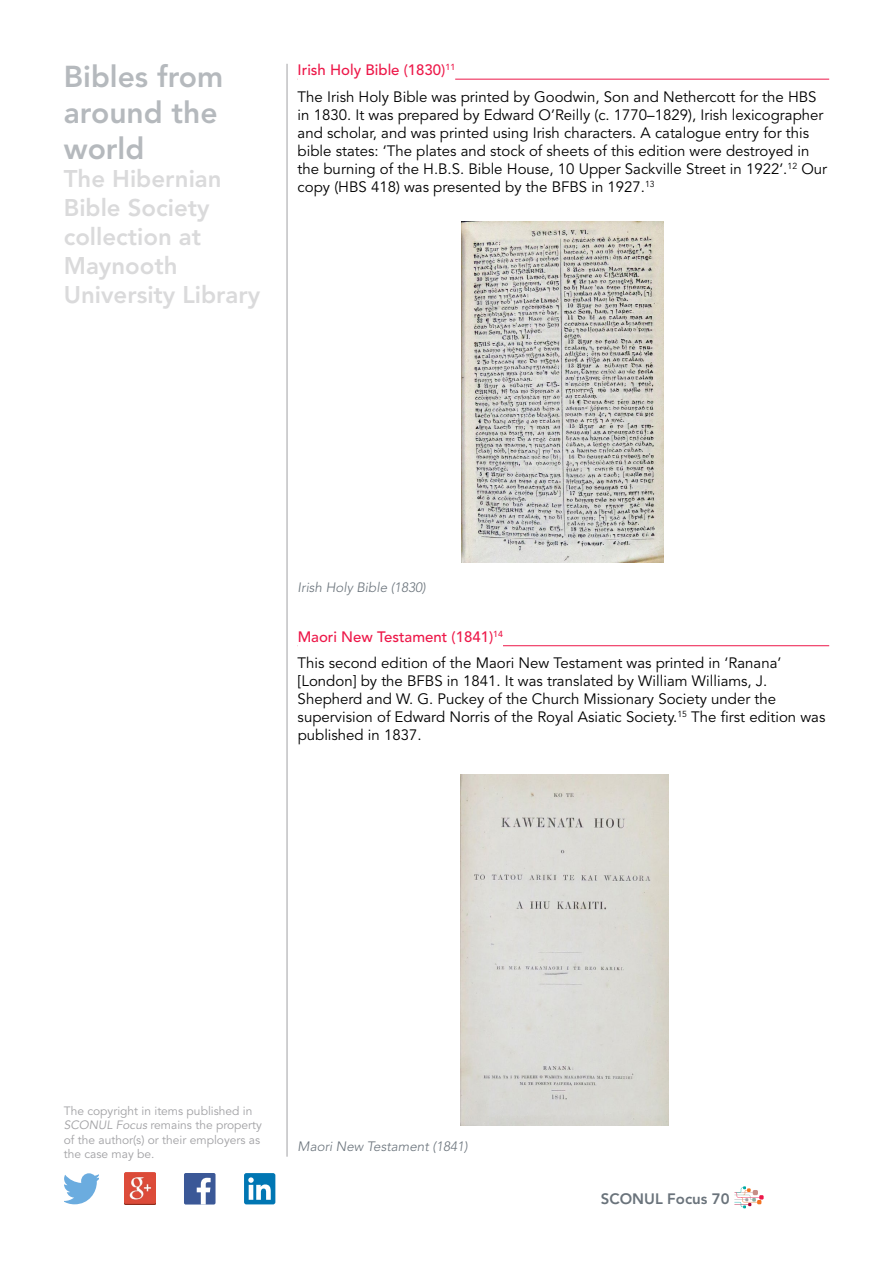
<style>
.page{position:relative;width:893px;height:1263px;background:#fff}
.page>*{position:absolute;margin:0;border:0;box-sizing:border-box;transform-origin:0 0}
.t1{font:800 30px/36px "Avenir";color:#b5b9bd}
.t2{font:800 24px/28.8px "Avenir";color:#dadadb}
.t3{font:15px/18px "Avenir";color:#000}
.t4{font:800 15px "Avenir";color:#6a737b}
.t5{font:italic 300 13.5px "Avenir";color:#6a737b}
.t6{font:12px/14.4px "Avenir";color:#a1a1a4}
.s1{font-weight:500;color:#ed1849}
.s2{font-style:italic}
</style>
<div class="page">
<svg style="left:64px;top:1173px;width:35px;height:31px"></svg>
<img style="left:124px;top:1173px;width:32px;height:32px">
<div style="left:184px;top:1173px;width:32px;height:31px;background:#3b5897;border-radius:2px"></div>
<svg style="left:197px;top:1178px;width:14px;height:26px"></svg>
<div style="left:244px;top:1173px;width:31px;height:31px;background:#0076b3;border-radius:2px"></div>
<svg style="left:248px;top:1177px;width:23px;height:23px"></svg>
<hr style="left:287px;top:64px;width:1px;height:1093px;background:#a1a1a4">
<svg style="left:734px;top:1186px;width:30px;height:22px"></svg>
<hr style="left:298px;top:79px;width:531px;height:1px;background:#ed1849">
<div style="left:298px;top:67px;width:157px;height:16px;background:#fff"></div>
<hr style="left:298px;top:645px;width:531px;height:1px;background:#ed1849">
<div style="left:298px;top:633px;width:205px;height:17px;background:#fff"></div>
<img style="left:462px;top:222px;width:202px;height:340px">
<img style="left:460px;top:775px;width:208px;height:350px">
<h1 class="t1" style="left:64px;top:58px;width:161px">Bibles from around the world</h1>
<h2 class="t2" style="left:64px;top:165px;width:198px">The Hibernian<br>Bible Society collection at<br>Maynooth<br>University Library</h2>
<p class="t3" style="left:298px;top:57px;width:520px;line-height:26.5px"><span class="s1">Irish Holy Bible (1830)</span><sup>11<br></sup>The Irish Holy Bible was printed by Goodwin, Son and Nethercott for the HBS</p>
<p class="t3" style="left:298px;top:106px;width:531px">in 1830. It was prepared by Edward O’Reilly (c. 1770–1829), Irish lexicographer and scholar, and was printed using Irish characters. A catalogue entry for this bible states: ‘The plates and stock of sheets of this edition were destroyed in the burning of the H.B.S. Bible House, 10 Upper Sackville Street in 1922’.<sup>12</sup> Our copy (HBS 418) was presented by the BFBS in 1927.<sup>13</sup></p>
<p class="t5" style="left:298px;top:579px;width:130px">Irish Holy Bible (1830)</p>
<p class="t3" style="left:298px;top:624px;width:485px;line-height:26.5px"><span class="s1">Maori New Testament (1841)</span><sup>14<br></sup>This second edition of the Maori New Testament was printed in ‘Ranana’</p>
<p class="t3" style="left:298px;top:673px;width:529px">[London] by the BFBS in 1841. It was translated by William Williams, J.<br>Shepherd and W. G. Puckey of the Church Missionary Society under the supervision of Edward Norris of the Royal Asiatic Society.<sup>15</sup> The first edition was published in 1837.</p>
<p class="t6" style="left:64px;top:1104px;width:200px">The copyright in items published in<br><span class="s2">SCONUL Focus</span> remains the property of the author(s) or their employers as the case may be.</p>
<p class="t5" style="left:298px;top:1138px;width:171px">Maori New Testament (1841)</p>
<p class="t4" style="left:601px;top:1190px;width:130px">SCONUL Focus 70</p>
</div>
